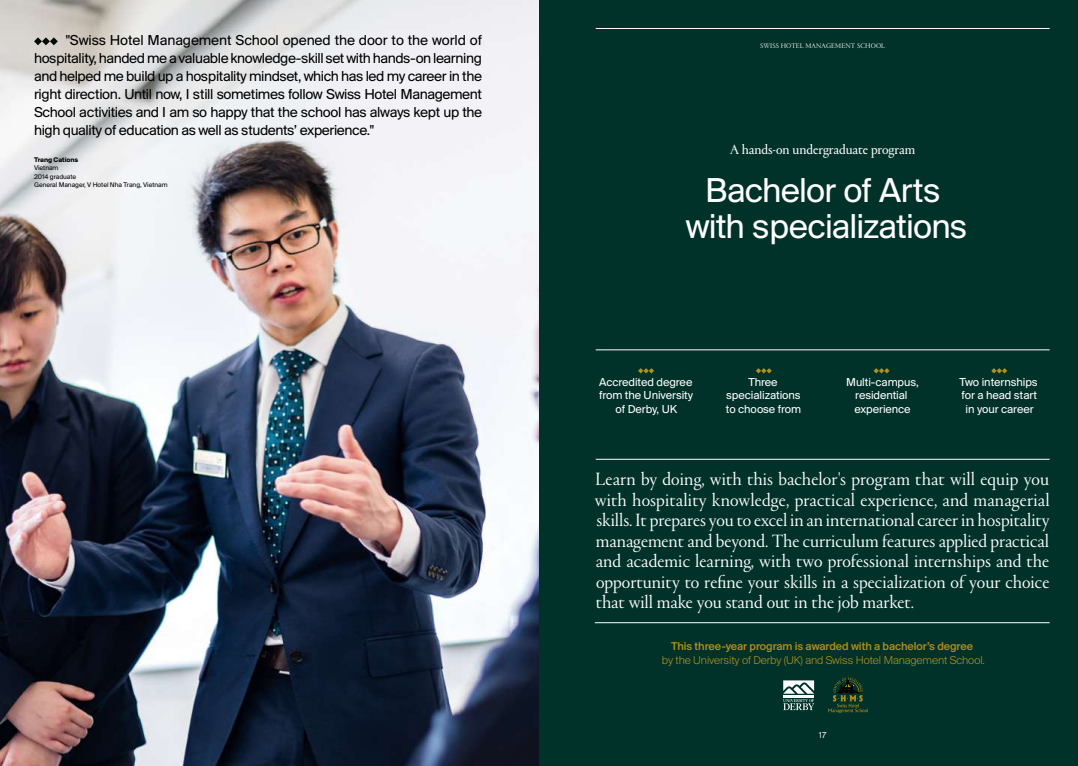
<style>
.page{position:relative;width:1078px;height:766px;background:#fff}
.page>*{position:absolute;margin:0;border:0;box-sizing:border-box;transform-origin:0 0}
.t1{font:36px/36px "Suisse BP Intl";letter-spacing:-.025em;color:#fff;text-align:center}
.t2{font:300 18.5px/20.5px "Portrait";letter-spacing:-.005em;color:#fff;text-align:justify}
.t3{font:15px/18px "Suisse BP Intl";letter-spacing:-.025em;color:#000;text-align:justify}
.t4{font:14px "Portrait";letter-spacing:-.005em;color:#fff}
.t5{font:12px/13px "Suisse BP Intl";letter-spacing:-.005em;color:#fff;text-align:center}
.t6{font:300 11.8px "Suisse BP Intl";letter-spacing:-.005em;color:#b3901a}
.t7{font:500 11.8px "Suisse BP Intl";letter-spacing:-.005em;color:#b3901a}
.t8{font:9px "Suisse BP Intl";color:#edeef0}
.t9{font:7px/8.5px "Suisse BP Intl";letter-spacing:-.005em;color:#000}
.t10{font:300 7px "Portrait";letter-spacing:.02em;color:#fff}
.t11{font:700 7px "Suisse BP Intl";letter-spacing:-.005em;color:#000}
</style>
<div class="page">
<div style="left:0;top:0;width:1077px;height:765px;background:#003229"></div>
<svg style="left:638px;top:368px;width:16px;height:5px"></svg>
<svg style="left:756px;top:368px;width:15px;height:5px"></svg>
<svg style="left:873px;top:368px;width:16px;height:5px"></svg>
<svg style="left:991px;top:368px;width:16px;height:5px"></svg>
<img style="left:0;top:0;width:539px;height:765px">
<hr style="left:595px;top:349px;width:454px;height:1px;background:#fff">
<hr style="left:594px;top:622px;width:455px;height:1px;background:#fff">
<hr style="left:595px;top:459px;width:454px;height:1px;background:#fff">
<svg style="left:34px;top:37px;width:24px;height:8px"></svg>
<hr style="left:595px;top:28px;width:454px;height:1px;background:#fff">
<svg style="left:783px;top:680px;width:31px;height:30px"></svg>
<svg style="left:828px;top:677px;width:40px;height:35px"></svg>
<p class="t3" style="left:34px;top:31px;width:449px;text-indent:32px">"Swiss Hotel Management School opened the door to the world of hospitality, handed me a valuable knowledge-skill set with hands-on learning and helped me build up a hospitality mindset, which has led my career in the right direction. Until now, I still sometimes follow Swiss Hotel Management School activities and I am so happy that the school has always kept up the high quality of education as well as students’ experience."</p>
<p class="t11" style="left:34px;top:155px;width:46px">Trang Cations</p>
<p class="t9" style="left:34px;top:164px;width:135px">Vietnam<br>2014 graduate<br>General Manager, V Hotel Nha Trang, Vietnam</p>
<p class="t10" style="left:760px;top:41px;width:126px">SWISS HOTEL MANAGEMENT SCHOOL</p>
<p class="t4" style="left:729px;top:140px;width:187px">A hands-on undergraduate program</p>
<h1 class="t1" style="left:685px;top:171px;width:283px">Bachelor of Arts with specializations</h1>
<p class="t5" style="left:599px;top:375px;width:96px">Accredited degree from the University of Derby, UK</p>
<p class="t5" style="left:725px;top:375px;width:77px">Three specializations to choose from</p>
<p class="t5" style="left:846px;top:375px;width:74px">Multi-campus, residential experience</p>
<p class="t5" style="left:959px;top:375px;width:80px">Two internships for a head start in your career</p>
<p class="t2" style="left:594px;top:468px;width:456px">Learn by doing, with this bachelor's program that will equip you with hospitality knowledge, practical experience, and managerial skills. It prepares you to excel in an international career in hospitality management and beyond. The curriculum features applied practical and academic learning, with two professional internships and the opportunity to refine your skills in a specialization of your choice that will make you stand out in the job market.</p>
<p class="t7" style="left:671px;top:639px;width:303px">This three-year program is awarded with a bachelor’s degree</p>
<p class="t6" style="left:661px;top:653px;width:324px">by the University of Derby (UK) and Swiss Hotel Management School.</p>
<p class="t8" style="left:818px;top:729px;width:9px">17</p>
</div>
